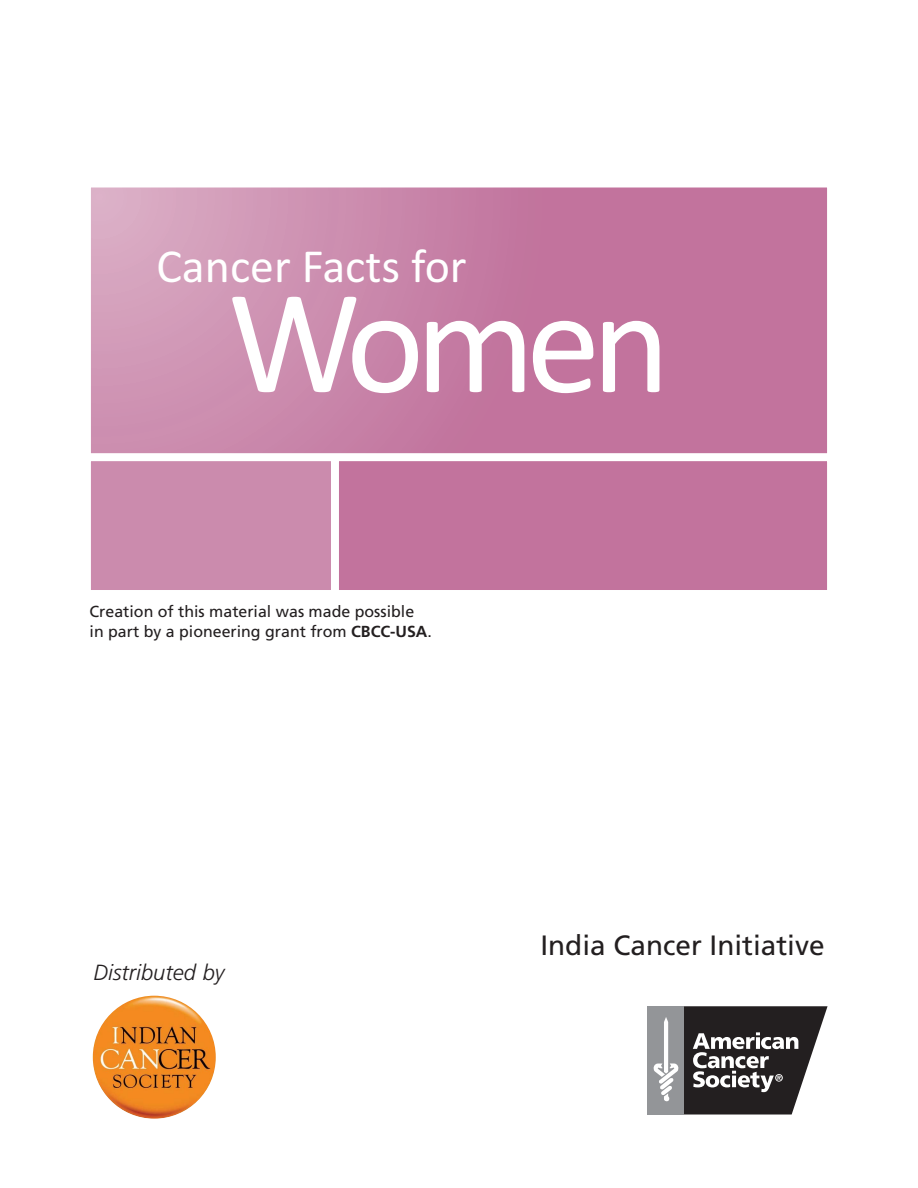
<style>
.page{position:relative;width:918px;height:1188px;background:#fff}
.page>*{position:absolute;margin:0;border:0;box-sizing:border-box;transform-origin:0 0}
.t1{font:149.7px "Calibri";letter-spacing:-.06em;color:#fff}
.t2{font:47.85px "Calibri";color:#fff}
.t3{font:27.9px "Frutiger LT Std";color:#231f20}
.t4{font:italic 300 21.9px "Frutiger LT Std";color:#231f20}
.t5{font:15.9px/20px "Frutiger LT Std";color:#231f20}
.s1{font-weight:700}
</style>
<div class="page">
<div style="left:89px;top:459px;width:244px;height:133px;background:#cb8bad"></div>
<div style="left:87px;top:457px;width:248px;height:137px;border:4px solid #fff"></div>
<div style="left:337px;top:459px;width:492px;height:133px;background:#c2739d"></div>
<div style="left:335px;top:457px;width:496px;height:137px;border:4px solid #fff"></div>
<svg style="left:92px;top:189px;width:734px;height:263px;background:#c781a6"></svg>
<div style="left:87px;top:184px;width:744px;height:273px;border:4px solid #fff"></div>
<div style="left:648px;top:1006px;width:36px;height:109px;background:#939598"></div>
<svg style="left:653px;top:1006px;width:175px;height:109px"></svg>
<img style="left:93px;top:996px;width:123px;height:123px;border-radius:50%">
<h2 class="t2" style="left:156px;top:237px;width:312px">Cancer Facts for</h2>
<h1 class="t1" style="left:228px;top:253px;width:444px">Women</h1>
<p class="t5" style="left:90px;top:603px;width:344px">Creation of this material was made possible in part by a pioneering grant from <span class="s1">CBCC-USA</span>.</p>
<h3 class="t4" style="left:94px;top:959px;width:133px">Distributed by</h3>
<h3 class="t3" style="left:540px;top:933px;width:286px">India Cancer Initiative</h3>
</div>
